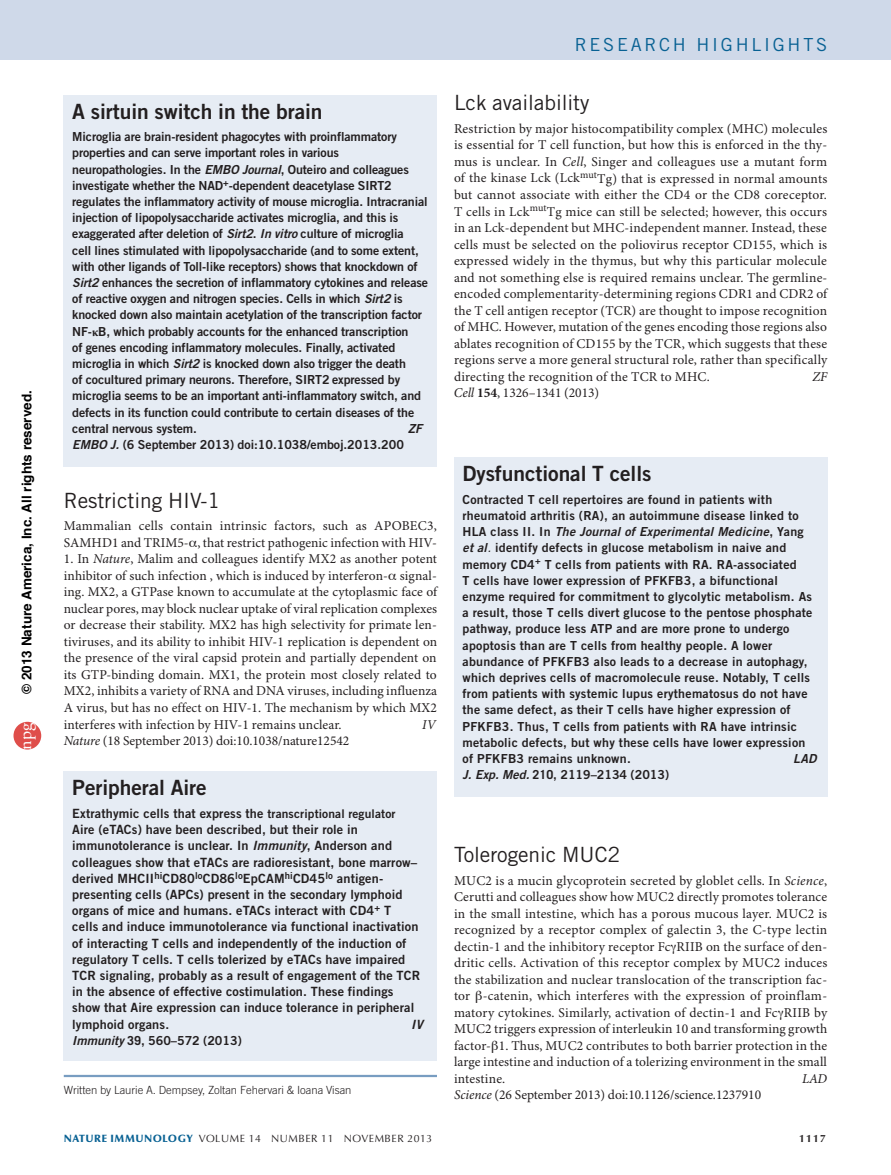
<style>
.page{position:relative;width:891px;height:1175px;background:#fff}
.page>*{position:absolute;margin:0;border:0;box-sizing:border-box;transform-origin:0 0}
.HEAD_res_notes_bold{font:21px "Trade Gothic LT Std Bd 2";letter-spacing:-.005em;color:#231f20}
.HEAD_res_notes{font:21px "Trade Gothic LT Std";letter-spacing:-.005em;color:#231f20}
.z-HEADER_follow{font:18px "Trade Gothic LT Std";letter-spacing:.15em;color:#086193}
.t1{font:18px "Adobe Garamond Pro";color:#fff}
.TEXT_first{font:13.5px/16.5px "Minion Pro";letter-spacing:.005em;color:#231f20;text-align:justify}
.t2{font:700 13.5px "Helvetica";color:#000}
.TEXT_first-2{font:italic 13.5px "Minion Pro";letter-spacing:-.02em;color:#231f20}
.BOX_text_bold_first{font:12.75px/16.2px "Trade Gothic LT Std Bd 2";letter-spacing:.01em;color:#231f20}
.BOX_text_bold_first-2{font:12.75px "Trade Gothic LT Std Bd 2 Obl";color:#231f20}
.BOX_text_bold_first-3{font:12.45px/16.2px "Trade Gothic LT Std Bd 2";letter-spacing:-.01em;color:#231f20}
.BOX_text_bold_first-4{font:12.45px/16.2px "Trade Gothic LT Std Bd 2";letter-spacing:.02em;color:#231f20}
.BOX_text_bold_first-5{font:12.45px "Trade Gothic LT Std Bd 2 Obl";color:#231f20}
.ADDRESS_front{font:300 11.25px "Trade Gothic LT Std";letter-spacing:-.005em;color:#231f20}
.t3{font:10.5px "Optima LT Std";letter-spacing:.05em;color:#231f20}
.t4{font:700 10.5px "Optima LT Std";color:#231f20}
.s1{font-family:"Trade Gothic LT Std Bd 2 Obl"}
.s2{font-family:"Minion Pro";font-weight:700}
.s3{font-style:italic}
.s4{font-size:12px}
.s5{font-size:12.45px}
.s6{font-family:"Trade Gothic LT Std";font-weight:700}
.s7{font-weight:700}
.s8{font-family:"Trade Gothic LT Std";font-style:italic}
.s9{font-weight:900;color:#086193}
</style>
<div class="page">
<div style="left:0;top:0;width:891px;height:60px;background:#cfd9e9"></div>
<div style="left:454px;top:457px;width:373px;height:340px;background:#e6ecf4"></div>
<div style="left:64px;top:95px;width:373px;height:372px;background:#e6ecf4"></div>
<hr style="left:64px;top:1074px;width:373px;height:3px;background:#789dc1">
<div style="left:64px;top:771px;width:373px;height:290px;background:#e6ecf4"></div>
<div style="left:14px;top:722px;width:27px;height:27px;background:#df4e4a;border-radius:50%"></div>
<p class="t2" style="left:16px;top:693px;width:305px;rotate:-90deg">© 2013 Nature America, Inc. All rights reserved.</p>
<h2 class="t1" style="left:15px;top:749px;width:28px;rotate:-90deg">npg</h2>
<p class="z-HEADER_follow" style="left:575px;top:34px;width:254px">RESEARCH HIGHLIGHTS</p>
<p class="HEAD_res_notes_bold" style="left:72px;top:98px;width:252px">A sirtuin switch in the brain</p>
<p class="BOX_text_bold_first-3" style="left:72px;top:128px;width:357px">Microglia are brain-resident phagocytes with proinflammatory properties and can serve important roles in various neuropathologies. In the <span class="s1">EMBO Journal</span>, Outeiro and colleagues investigate whether the NAD<sup>+</sup>-dependent deacetylase SIRT2 regulates the inflammatory activity of mouse microglia. Intracranial injection of lipopolysaccharide activates microglia, and this is exaggerated after deletion of <span class="s1">Sirt2</span>. <span class="s1">In vitro</span> culture of microglia<br>cell lines stimulated with lipopolysaccharide (and to some extent, with other ligands of Toll-like receptors) shows that knockdown of <span class="s1">Sirt2</span> enhances the secretion of inflammatory cytokines and release of reactive oxygen and nitrogen species. Cells in which <span class="s1">Sirt2</span> is knocked down also maintain acetylation of the transcription factor NF-<span class="s2">κ</span>B, which probably accounts for the enhanced transcription<br>of genes encoding inflammatory molecules. Finally, activated microglia in which <span class="s1">Sirt2</span> is knocked down also trigger the death<br>of cocultured primary neurons. Therefore, SIRT2 expressed by microglia seems to be an important anti-inflammatory switch, and defects in its function could contribute to certain diseases of the central nervous system.</p>
<p class="BOX_text_bold_first-5" style="left:408px;top:421px;width:15px">ZF</p>
<p class="BOX_text_bold_first-3" style="left:72px;top:436px;width:333px"><span class="s1">EMBO J.</span> (6 September 2013) doi:10.1038/emboj.2013.200</p>
<p class="HEAD_res_notes" style="left:64px;top:487px;width:158px">Restricting HIV-1</p>
<p class="TEXT_first" style="left:64px;top:518px;width:375px">Mammalian cells contain intrinsic factors, such as APOBEC3,<br>SAMHD1 and TRIM5- , that restrict pathogenic infection with HIV-</p>
<p class="TEXT_first" style="left:64px;top:551px;width:375px">1. In <span class="s3">Nature</span>, Malim and colleagues identify MX2 as another potent inhibitor of such infection , which is induced by interferon- signal&shy;ing. MX2, a GTPase known to accumulate at the cytoplasmic face of nuclear pores, may block nuclear uptake of viral replication complexes or decrease their stability. MX2 has high selectivity for primate len&shy;tiviruses, and its ability to inhibit HIV-1 replication is dependent on the presence of the viral capsid protein and partially dependent on its GTP-binding domain. MX1, the protein most closely related to MX2, inhibits a variety of RNA and DNA viruses, including influenza A virus, but has no effect on HIV-1. The mechanism by which MX2 interferes with infection by HIV-1 remains unclear.</p>
<p class="TEXT_first-2" style="left:422px;top:716px;width:15px">IV</p>
<p class="TEXT_first" style="left:64px;top:733px;width:287px"><span class="s3">Nature</span> (18 September 2013) doi:10.1038/nature12542</p>
<p class="HEAD_res_notes_bold" style="left:72px;top:775px;width:136px">Peripheral Aire</p>
<p class="BOX_text_bold_first" style="left:72px;top:805px;width:350px">Extrathymic cells that express the <span class="s4">transcriptional regulator </span>Aire (eTACs) have been described, but their role in immunotolerance is unclear. In <span class="s1">Immunity</span>, Anderson and colleagues show that eTACs are radioresistant, bone marrow– derived MHCII<sup>hi</sup>CD80<sup>lo</sup>CD86<sup>lo</sup>EpCAM<sup>hi</sup>CD45<sup>lo</sup> antigen&shy;presenting cells (APCs) present in the secondary lymphoid organs of mice and humans. eTACs interact with CD4<sup>+</sup> T cells and induce immunotolerance via functional inactivation of interacting T cells and independently of the induction of regulatory T cells. T cells tolerized by eTACs have impaired TCR signaling, probably as a result of engagement of the TCR in the absence of effective costimulation. These findings show that Aire expression can induce tolerance in peripheral lymphoid organs<span class="s5">.</span></p>
<p class="BOX_text_bold_first-2" style="left:411px;top:1016px;width:13px">IV</p>
<p class="BOX_text_bold_first-3" style="left:72px;top:1032px;width:171px"><span class="s1">Immunity</span> <span class="s6">39</span>, 560–572 (2013)</p>
<p class="ADDRESS_front" style="left:64px;top:1083px;width:289px">Written by Laurie A. Dempsey, Zoltan Fehervari &amp; Ioana Visan</p>
<p class="HEAD_res_notes" style="left:454px;top:90px;width:137px">Lck availability</p>
<p class="TEXT_first" style="left:454px;top:121px;width:375px">Restriction by major histocompatibility complex (MHC) molecules is essential for T cell function, but how this is enforced in the thy&shy;mus is unclear. In <span class="s3">Cell</span>, Singer and colleagues use a mutant form of the kinase Lck (Lck<sup>mut</sup>Tg) that is expressed in normal amounts but cannot associate with either the CD4 or the CD8 coreceptor.<br>T cells in Lck<sup>mut</sup>Tg mice can still be selected; however, this occurs in an Lck-dependent but MHC-independent manner. Instead, these cells must be selected on the poliovirus receptor CD155, which is expressed widely in the thymus, but why this particular molecule and not something else is required remains unclear. The germline&shy;encoded complementarity-determining regions CDR1 and CDR2 of the T cell antigen receptor (TCR) are thought to impose recognition of MHC. However, mutation of the genes encoding those regions also ablates recognition of CD155 by the TCR, which suggests that these regions serve a more general structural role, rather than specifically directing the recognition of the TCR to MHC.</p>
<p class="TEXT_first-2" style="left:813px;top:368px;width:16px">ZF</p>
<p class="TEXT_first" style="left:454px;top:385px;width:147px"><span class="s3">Cell</span> <span class="s7">154</span>, 1326–1341 (2013)</p>
<p class="HEAD_res_notes_bold" style="left:463px;top:460px;width:190px">Dysfunctional T cells</p>
<p class="BOX_text_bold_first-4" style="left:463px;top:491px;width:352px">Contracted T cell repertoires are found in patients with rheumatoid arthritis (RA), an autoimmune disease linked to HLA class II. In <span class="s1">The Journal of Experimental Medicine</span>, Yang <span class="s1">et al</span><span class="s8">.</span> identify defects in glucose metabolism in naive and memory CD4<sup>+</sup> T cells from patients with RA. RA-associated<br>T cells have lower expression of PFKFB3, a bifunctional enzyme required for commitment to glycolytic metabolism. As a result, those T cells divert glucose to the pentose phosphate pathway, produce less ATP and are more prone to undergo apoptosis than are T cells from healthy people. A lower abundance of PFKFB3 also leads to a decrease in autophagy, which deprives cells of macromolecule reuse. Notably, T cells from patients with systemic lupus erythematosus do not have the same defect, as their T cells have higher expression of PFKFB3. Thus, T cells from patients with RA have intrinsic metabolic defects, but why these cells have lower expression of PFKFB3 remains unknown.</p>
<p class="BOX_text_bold_first-5" style="left:793px;top:751px;width:25px">LAD</p>
<p class="BOX_text_bold_first-3" style="left:463px;top:766px;width:208px"><span class="s1">J. Exp. Med.</span> <span class="s6">210</span>, 2119–2134 (2013)</p>
<p class="HEAD_res_notes" style="left:454px;top:841px;width:168px">Tolerogenic MUC2</p>
<p class="TEXT_first" style="left:454px;top:872px;width:375px">MUC2 is a mucin glycoprotein secreted by globlet cells. In <span class="s3">Science</span>, Cerutti and colleagues show how MUC2 directly promotes tolerance in the small intestine, which has a porous mucous layer. MUC2 is recognized by a receptor complex of galectin 3, the C-type lectin dectin-1 and the inhibitory receptor Fc RIIB on the surface of den&shy;dritic cells. Activation of this receptor complex by MUC2 induces the stabilization and nuclear translocation of the transcription fac&shy;tor -catenin, which interferes with the expression of proinflam&shy;matory cytokines. Similarly, activation of dectin-1 and Fc RIIB by MUC2 triggers expression of interleukin 10 and transforming growth factor- 1. Thus, MUC2 contributes to both barrier protection in the large intestine and induction of a tolerizing environment in the small intestine.</p>
<p class="TEXT_first-2" style="left:802px;top:1070px;width:27px">LAD</p>
<p class="TEXT_first" style="left:454px;top:1087px;width:309px"><span class="s3">Science</span> (26 September 2013) doi:10.1126/science.1237910</p>
<p class="t3" style="left:64px;top:1132px;width:370px"><span class="s9">NATURE IMMUNOLOGY</span> VOLUME 14 NUMBER 11 NOVEMBER 2013</p>
<p class="t4" style="left:799px;top:1132px;width:28px">1117</p>
</div>
